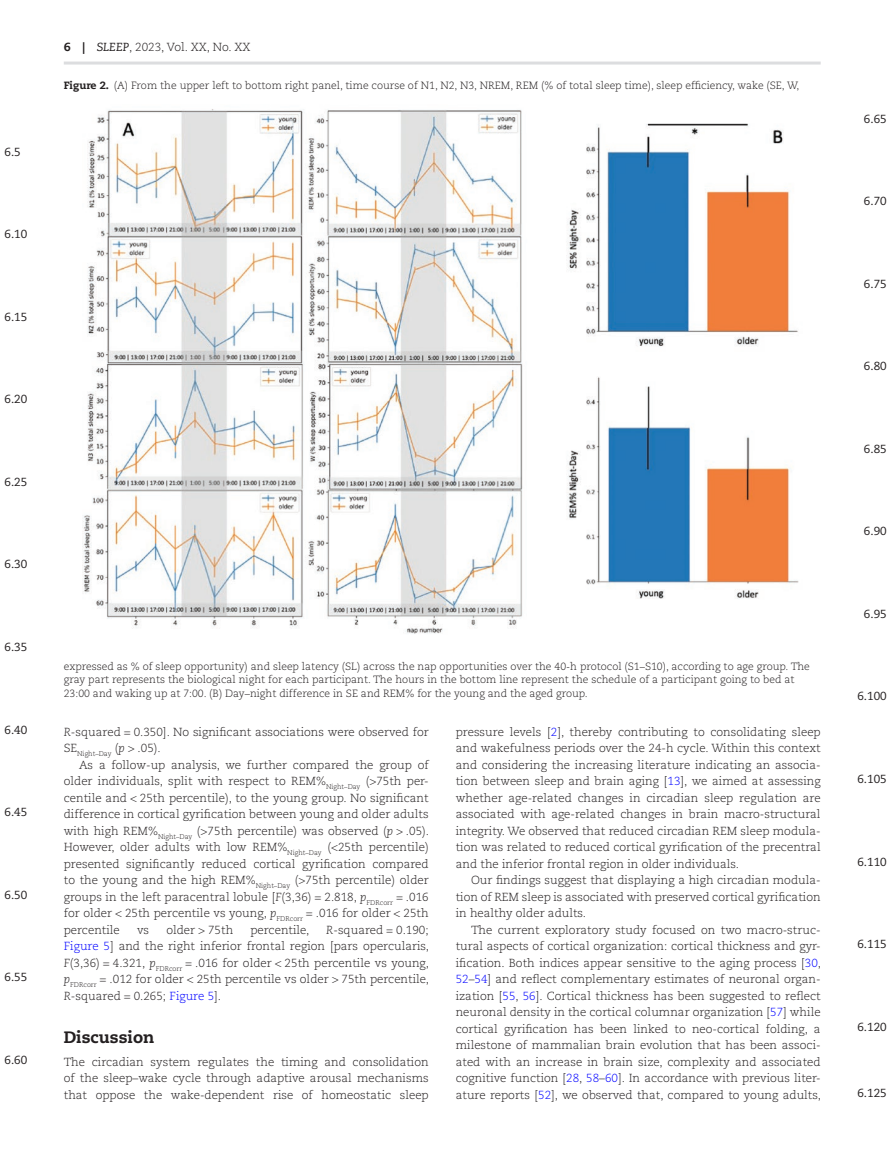
<style>
.page{position:relative;width:893px;height:1174px;background:#fff}
.page>*{position:absolute;margin:0;border:0;box-sizing:border-box;transform-origin:0 0}
.t1{font:800 16.5px "Caecilia LT Std";color:#231f20}
.t2{font:300 11.7px/16.5px "Caecilia LT Std";color:#231f20;text-align:justify}
.t3{font:11.7px "Caecilia LT Std";color:#231f20}
.t4{font:300 10.5px/13.5px "Caecilia LT Std";color:#231f20}
.s1{font-weight:800}
.s2{font-weight:400;font-style:italic}
.s3{font-style:italic}
.s4{color:#00f}
</style>
<div class="page">
<hr style="left:64px;top:62px;width:757px;height:3px;background:#dcdddf">
<img style="left:82px;top:109px;width:717px;height:525px">
<p class="t3" style="left:5px;top:145px;width:18px">6.5</p>
<p class="t3" style="left:5px;top:227px;width:24px">6.10</p>
<p class="t3" style="left:5px;top:310px;width:24px">6.15</p>
<p class="t3" style="left:5px;top:392px;width:24px">6.20</p>
<p class="t3" style="left:5px;top:475px;width:24px">6.25</p>
<p class="t3" style="left:5px;top:557px;width:24px">6.30</p>
<p class="t3" style="left:5px;top:640px;width:24px">6.35</p>
<p class="t3" style="left:5px;top:722px;width:24px">6.40</p>
<p class="t3" style="left:5px;top:805px;width:24px">6.45</p>
<p class="t3" style="left:5px;top:887px;width:24px">6.50</p>
<p class="t3" style="left:5px;top:970px;width:24px">6.55</p>
<p class="t3" style="left:5px;top:1052px;width:24px">6.60</p>
<p class="t2" style="left:64px;top:39px;width:188px"><span class="s1">6 |</span> <span class="s2">SLEEP</span>, 2023, Vol. XX, No. XX</p>
<p class="t4" style="left:64px;top:79px;width:737px"><span class="s1">Figure 2.</span> (A) From the upper left to bottom right panel, time course of N1, N2, N3, NREM, REM (% of total sleep time), sleep efficiency, wake (SE, W,</p>
<p class="t4" style="left:64px;top:659px;width:748px">expressed as % of sleep opportunity) and sleep latency (SL) across the nap opportunities over the 40-h protocol (S1–S10), according to age group. The gray part represents the biological night for each participant. The hours in the bottom line represent the schedule of a participant going to bed at<br>23:00 and waking up at 7:00. (B) Day–night difference in SE and REM% for the young and the aged group.</p>
<p class="t2" style="left:64px;top:723px;width:366px"><span class="s3">R</span>-squared = 0.350]. No significant associations were observed for<br>SE<sub>Night–Day</sub> (<span class="s3">p</span> &gt; .05).</p>
<p class="t2" style="left:64px;top:756px;width:367px;text-indent:15px">As a follow-up analysis, we further compared the group of older individuals, split with respect to REM%<sub>Night–Day</sub> (&gt;75th per&shy;centile and &lt; 25th percentile), to the young group. No significant difference in cortical gyrification between young and older adults with high REM%<sub>Night–Day</sub> (&gt;75th percentile) was observed (<span class="s3">p</span> &gt; .05).<br>However, older adults with low REM%<sub>Night–Day</sub> (&lt;25th percentile) presented significantly reduced cortical gyrification compared to the young and the high REM%<sub>Night–Day</sub> (&gt;75th percentile) older groups in the left paracentral lobule [<span class="s3">F</span>(3,36) = 2.818, <span class="s3">p</span><sub>FDRcorr</sub> = .016 for older &lt; 25th percentile vs young, <span class="s3">p</span><sub>FDRcorr</sub> = .016 for older &lt; 25th percentile</p>
<p class="t2" style="left:137px;top:921px;width:14px">vs</p>
<p class="t2" style="left:166px;top:921px;width:68px">older &gt; 75th</p>
<p class="t2" style="left:250px;top:921px;width:61px">percentile,</p>
<p class="t2" style="left:64px;top:921px;width:367px;text-indent:262px"><span class="s3">R</span>-squared = 0.190; <span class="s4">Figure 5</span>] and the right inferior frontal region [pars opercularis, <span class="s3">F</span>(3,36) = 4.321, <span class="s3">p</span><sub>FDRcorr</sub> = .016 for older &lt; 25th percentile vs young, <span class="s3">p</span><sub>FDRcorr</sub> = .012 for older &lt; 25th percentile vs older &gt; 75th percentile, <span class="s3">R</span>-squared = 0.265; <span class="s4">Figure 5</span>].</p>
<h1 class="t1" style="left:64px;top:1027px;width:92px">Discussion</h1>
<p class="t2" style="left:64px;top:1053px;width:366px">The circadian system regulates the timing and consolidation of the sleep–wake cycle through adaptive arousal mechanisms that oppose the wake-dependent rise of homeostatic sleep</p>
<p class="t2" style="left:456px;top:723px;width:366px">pressure levels [<span class="s4">2</span>], thereby contributing to consolidating sleep and wakefulness periods over the 24-h cycle. Within this context and considering the increasing literature indicating an associa&shy;tion between sleep and brain aging [<span class="s4">13</span>], we aimed at assessing whether age-related changes in circadian sleep regulation are associated with age-related changes in brain macro-structural integrity. We observed that reduced circadian REM sleep modula&shy;tion was related to reduced cortical gyrification of the precentral and the inferior frontal region in older individuals.</p>
<p class="t2" style="left:456px;top:872px;width:366px;text-indent:15px">Our findings suggest that displaying a high circadian modula&shy;tion of REM sleep is associated with preserved cortical gyrification in healthy older adults.</p>
<p class="t2" style="left:456px;top:921px;width:367px;text-indent:15px">The current exploratory study focused on two macro-struc&shy;tural aspects of cortical organization: cortical thickness and gyr&shy;ification. Both indices appear sensitive to the aging process [<span class="s4">30</span>, <span class="s4">52</span>–<span class="s4">54</span>] and reflect complementary estimates of neuronal organ&shy;ization [<span class="s4">55</span>, <span class="s4">56</span>]. Cortical thickness has been suggested to reflect neuronal density in the cortical columnar organization [<span class="s4">57</span>] while cortical gyrification has been linked to neo-cortical folding, a milestone of mammalian brain evolution that has been associ&shy;ated with an increase in brain size, complexity and associated cognitive function [<span class="s4">28</span>, <span class="s4">58</span>–<span class="s4">60</span>]. In accordance with previous liter&shy;ature reports [<span class="s4">52</span>], we observed that, compared to young adults,</p>
<p class="t3" style="left:864px;top:112px;width:24px">6.65</p>
<p class="t3" style="left:864px;top:194px;width:24px">6.70</p>
<p class="t3" style="left:864px;top:277px;width:24px">6.75</p>
<p class="t3" style="left:864px;top:359px;width:24px">6.80</p>
<p class="t3" style="left:864px;top:442px;width:24px">6.85</p>
<p class="t3" style="left:864px;top:524px;width:24px">6.90</p>
<p class="t3" style="left:864px;top:607px;width:24px">6.95</p>
<p class="t3" style="left:857px;top:689px;width:31px">6.100</p>
<p class="t3" style="left:857px;top:772px;width:31px">6.105</p>
<p class="t3" style="left:857px;top:854px;width:31px">6.110</p>
<p class="t3" style="left:857px;top:937px;width:31px">6.115</p>
<p class="t3" style="left:857px;top:1019px;width:31px">6.120</p>
<p class="t3" style="left:857px;top:1085px;width:31px">6.125</p>
</div>
